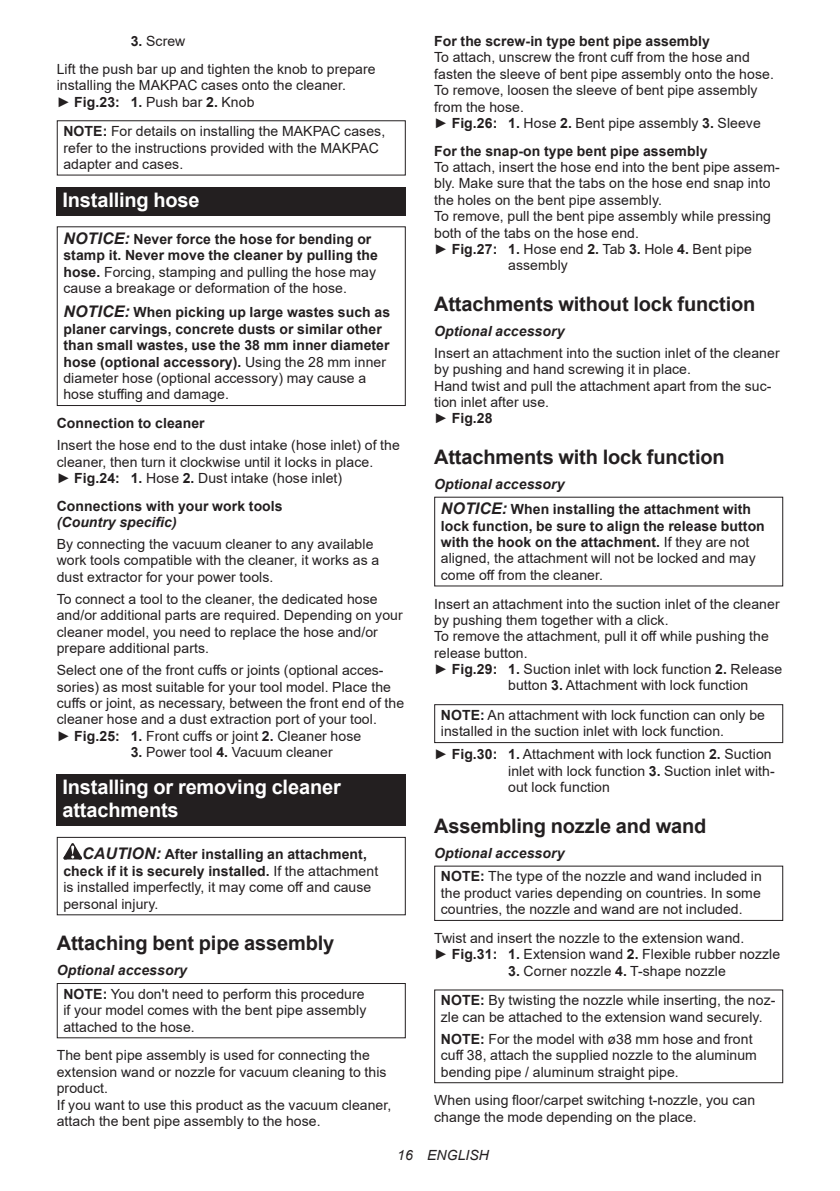
<style>
.page{position:relative;width:840px;height:1191px;background:#fff}
.page>*{position:absolute;margin:0;border:0;box-sizing:border-box;transform-origin:0 0}
.t1{font:700 20px "Arial";letter-spacing:-.01em;color:#231f20}
.t2{font:700 20px/23.4px "Arial";letter-spacing:-.01em;color:#fff}
.t3{font:14px/16.4px "Arial";letter-spacing:.005em;color:#231f20}
.t4{font:700 14px/16.4px "Arial";letter-spacing:.005em;color:#231f20}
.t5{font:italic 700 14px "Arial";letter-spacing:.005em;color:#231f20}
.t6{font:italic 14px "Arial";letter-spacing:.005em;color:#231f20}
.s1{font-weight:700}
.s2{font-style:italic;font-size:16px}
.s3{font-weight:400}
.s4{font-weight:700;font-style:italic;font-size:16px}
.s5{font-weight:700;font-style:italic}
.s6{font-style:italic}
</style>
<div class="page">
<div style="left:57px;top:120px;width:348px;height:56px;border:1px solid #231f20"></div>
<div style="left:57px;top:187px;width:348px;height:28px;background:#231f20"></div>
<div style="left:57px;top:226px;width:348px;height:180px;border:1px solid #231f20"></div>
<div style="left:57px;top:774px;width:348px;height:52px;background:#231f20"></div>
<svg style="left:63px;top:843px;width:19px;height:16px"></svg>
<div style="left:57px;top:837px;width:348px;height:78px;border:1px solid #231f20"></div>
<div style="left:57px;top:983px;width:348px;height:55px;border:1px solid #231f20"></div>
<div style="left:434px;top:704px;width:348px;height:39px;border:1px solid #231f20"></div>
<div style="left:434px;top:865px;width:348px;height:56px;border:1px solid #231f20"></div>
<div style="left:434px;top:989px;width:348px;height:94px;border:1px solid #231f20"></div>
<p class="t3" style="left:57px;top:27px;width:320px;line-height:27.8px;text-indent:74px"><span class="s1">3.</span> Screw<br>Lift the push bar up and tighten the knob to prepare</p>
<p class="t3" style="left:57px;top:77px;width:290px">installing the MAKPAC cases onto the cleaner. ► <span class="s1">Fig.23: 1.</span> Push bar <span class="s1">2.</span> Knob</p>
<p class="t3" style="left:63px;top:123px;width:323px"><span class="s1">NOTE:</span> For details on installing the MAKPAC cases, refer to the instructions provided with the MAKPAC adapter and cases.</p>
<h1 class="t2" style="left:62px;top:188px;width:139px">Installing hose</h1>
<p class="t4" style="left:63px;top:231px;width:316px"><span class="s2">NOTICE:</span> Never force the hose for bending or stamp it. Never move the cleaner by pulling the hose. <span class="s3">Forcing, stamping and pulling the hose may cause a breakage or deformation of the hose.</span></p>
<p class="t4" style="left:63px;top:304px;width:328px"><span class="s2">NOTICE:</span> When picking up large wastes such as planer carvings, concrete dusts or similar other than small wastes, use the 38 mm inner diameter hose (optional accessory). <span class="s3">Using the 28 mm inner diameter hose (optional accessory) may cause a hose stuffing and damage.</span></p>
<p class="t4" style="left:57px;top:415px;width:149px">Connection to cleaner</p>
<p class="t3" style="left:57px;top:437px;width:344px">Insert the hose end to the dust intake (hose inlet) of the cleaner, then turn it clockwise until it locks in place.<br>► <span class="s1">Fig.24: 1.</span> Hose <span class="s1">2.</span> Dust intake (hose inlet)</p>
<p class="t4" style="left:57px;top:498px;width:227px">Connections with your work tools</p>
<p class="t5" style="left:57px;top:513px;width:121px">(Country specific)</p>
<p class="t3" style="left:57px;top:536px;width:324px">By connecting the vacuum cleaner to any available work tools compatible with the cleaner, it works as a dust extractor for your power tools.</p>
<p class="t3" style="left:57px;top:590px;width:347px">To connect a tool to the cleaner, the dedicated hose and/or additional parts are required. Depending on your cleaner model, you need to replace the hose and/or prepare additional parts.</p>
<p class="t3" style="left:57px;top:662px;width:349px">Select one of the front cuffs or joints (optional acces&shy;sories) as most suitable for your tool model. Place the cuffs or joint, as necessary, between the front end of the cleaner hose and a dust extraction port of your tool.<br>► <span class="s1">Fig.25: 1.</span> Front cuffs or joint <span class="s1">2.</span> Cleaner hose</p>
<p class="t3" style="left:131px;top:744px;width:203px"><span class="s1">3.</span> Power tool <span class="s1">4.</span> Vacuum cleaner</p>
<h1 class="t2" style="left:62px;top:775px;width:280px">Installing or removing cleaner attachments</h1>
<p class="t3" style="left:63px;top:846px;width:316px;text-indent:19px"><span class="s4">CAUTION:</span> <span class="s1">After installing an attachment, check if it is securely installed.</span> If the attachment is installed imperfectly, it may come off and cause personal injury.</p>
<h1 class="t1" style="left:57px;top:929px;width:279px">Attaching bent pipe assembly</h1>
<p class="t3" style="left:63px;top:958px;width:302px;line-height:23.8px;text-indent:-7px"><span class="s5">Optional accessory<br></span><span class="s1">NOTE:</span> You don't need to perform this procedure</p>
<p class="t3" style="left:63px;top:1002px;width:304px">if your model comes with the bent pipe assembly attached to the hose.</p>
<p class="t3" style="left:57px;top:1047px;width:336px">The bent pipe assembly is used for connecting the extension wand or nozzle for vacuum cleaning to this product.<br>If you want to use this product as the vacuum cleaner, attach the bent pipe assembly to the hose.</p>
<p class="t4" style="left:434px;top:33px;width:277px">For the screw-in type bent pipe assembly</p>
<p class="t3" style="left:434px;top:49px;width:341px">To attach, unscrew the front cuff from the hose and fasten the sleeve of bent pipe assembly onto the hose.<br>To remove, loosen the sleeve of bent pipe assembly from the hose.<br>► <span class="s1">Fig.26: 1.</span> Hose <span class="s1">2.</span> Bent pipe assembly <span class="s1">3.</span> Sleeve</p>
<p class="t4" style="left:434px;top:143px;width:274px">For the snap-on type bent pipe assembly</p>
<p class="t3" style="left:434px;top:159px;width:347px">To attach, insert the hose end into the bent pipe assem-</p>
<p class="t3" style="left:434px;top:175px;width:337px">bly. Make sure that the tabs on the hose end snap into</p>
<p class="t3" style="left:434px;top:192px;width:229px">the holes on the bent pipe assembly.</p>
<p class="t3" style="left:434px;top:208px;width:338px">To remove, pull the bent pipe assembly while pressing</p>
<p class="t3" style="left:434px;top:224px;width:206px">both of the tabs on the hose end.</p>
<p class="t3" style="left:434px;top:241px;width:319px">► <span class="s1">Fig.27: 1.</span> Hose end <span class="s1">2.</span> Tab <span class="s1">3.</span> Hole <span class="s1">4.</span> Bent pipe</p>
<p class="t3" style="left:508px;top:257px;width:61px">assembly</p>
<h1 class="t1" style="left:434px;top:290px;width:322px">Attachments without lock function</h1>
<p class="t5" style="left:434px;top:321px;width:132px">Optional accessory</p>
<p class="t3" style="left:434px;top:344px;width:347px">Insert an attachment into the suction inlet of the cleaner by pushing and hand screwing it in place.<br>Hand twist and pull the attachment apart from the suc&shy;tion inlet after use.<br>► <span class="s1">Fig.28</span></p>
<h1 class="t1" style="left:434px;top:442px;width:292px">Attachments with lock function</h1>
<p class="t4" style="left:440px;top:471px;width:311px;line-height:25.6px;text-indent:-7px"><span class="s6">Optional accessory<br></span><span class="s2">NOTICE:</span> When installing the attachment with</p>
<p class="t3" style="left:440px;top:517px;width:325px"><span class="s1">lock function, be sure to align the release button with the hook on the attachment.</span> If they are not aligned, the attachment will not be locked and may come off from the cleaner.</p>
<p class="t3" style="left:434px;top:595px;width:347px">Insert an attachment into the suction inlet of the cleaner</p>
<p class="t3" style="left:434px;top:611px;width:236px">by pushing them together with a click.</p>
<p class="t3" style="left:434px;top:628px;width:336px">To remove the attachment, pull it off while pushing the</p>
<p class="t3" style="left:434px;top:644px;width:95px">release button.</p>
<p class="t3" style="left:434px;top:661px;width:349px">► <span class="s1">Fig.29: 1.</span> Suction inlet with lock function <span class="s1">2.</span> Release</p>
<p class="t3" style="left:508px;top:677px;width:242px">button <span class="s1">3.</span> Attachment with lock function</p>
<p class="t3" style="left:440px;top:707px;width:325px"><span class="s1">NOTE:</span> An attachment with lock function can only be installed in the suction inlet with lock function.</p>
<p class="t3" style="left:508px;top:746px;width:268px;text-indent:-74px">► <span class="s1">Fig.30: 1.</span> Attachment with lock function <span class="s1">2.</span> Suction inlet with lock function <span class="s1">3.</span> Suction inlet with&shy;out lock function</p>
<h1 class="t1" style="left:434px;top:811px;width:274px">Assembling nozzle and wand</h1>
<p class="t3" style="left:440px;top:840px;width:322px;line-height:23.8px;text-indent:-7px"><span class="s5">Optional accessory<br></span><span class="s1">NOTE:</span> The type of the nozzle and wand included in</p>
<p class="t3" style="left:440px;top:884px;width:321px">the product varies depending on countries. In some countries, the nozzle and wand are not included.</p>
<p class="t3" style="left:434px;top:929px;width:347px">Twist and insert the nozzle to the extension wand.<br>► <span class="s1">Fig.31: 1.</span> Extension wand <span class="s1">2.</span> Flexible rubber nozzle</p>
<p class="t3" style="left:440px;top:956px;width:336px;line-height:29.6px;text-indent:67px"><span class="s1">3.</span> Corner nozzle <span class="s1">4.</span> T-shape nozzle<br><span class="s1">NOTE:</span> By twisting the nozzle while inserting, the noz-</p>
<p class="t3" style="left:440px;top:1005px;width:323px;line-height:22px">zle can be attached to the extension wand securely.<br><span class="s1">NOTE:</span> For the model with ø38 mm hose and front</p>
<p class="t3" style="left:440px;top:1047px;width:317px">cuff 38, attach the supplied nozzle to the aluminum bending pipe / aluminum straight pipe.</p>
<p class="t3" style="left:434px;top:1092px;width:322px">When using floor/carpet switching t-nozzle, you can change the mode depending on the place.</p>
<p class="t6" style="left:397px;top:1146px;width:93px">16 ENGLISH</p>
</div>
